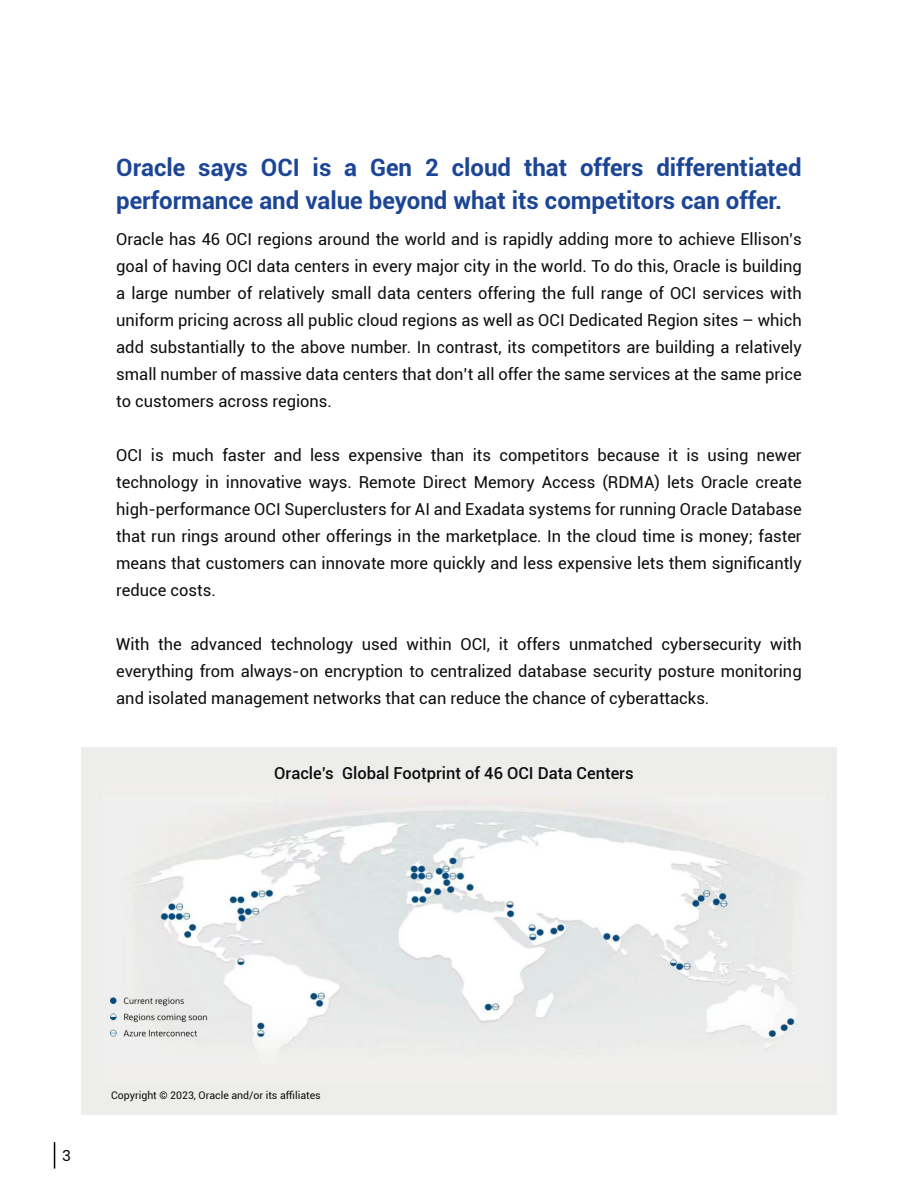
<style>
.page{position:relative;width:918px;height:1188px;background:#fff}
.page>*{position:absolute;margin:0;border:0;box-sizing:border-box;transform-origin:0 0}
.t1{font:700 24px/33px "Roboto";color:#1c4596}
.t2{font:16.5px/27px "Roboto";color:#0d0d0d;text-align:justify}
.t3{font:500 16.5px "Roboto";color:#0d0d0d}
.t4{font:15px "Poppins";color:#000}
.t5{font:10.5px "Roboto";color:#0d0d0d}
</style>
<div class="page">
<svg style="left:54px;top:1142px;width:1px;height:27px"></svg>
<div style="left:81px;top:747px;width:756px;height:368px;background:#ededeb"></div>
<img style="left:110px;top:810px;width:687px;height:237px">
<h1 class="t1" style="left:116px;top:150px;width:687px">Oracle says OCI is a Gen 2 cloud that offers differentiated performance and value beyond what its competitors can offer.</h1>
<p class="t2" style="left:116px;top:225px;width:687px">Oracle has 46 OCI regions around the world and is rapidly adding more to achieve Ellison’s goal of having OCI data centers in every major city in the world. To do this, Oracle is building a large number of relatively small data centers offering the full range of OCI services with uniform pricing across all public cloud regions as well as OCI Dedicated Region sites – which add substantially to the above number. In contrast, its competitors are building a relatively small number of massive data centers that don’t all offer the same services at the same price to customers across regions.</p>
<p class="t2" style="left:116px;top:441px;width:687px">OCI is much faster and less expensive than its competitors because it is using newer technology in innovative ways. Remote Direct Memory Access (RDMA) lets Oracle create high-performance OCI Superclusters for AI and Exadata systems for running Oracle Database that run rings around other offerings in the marketplace. In the cloud time is money; faster means that customers can innovate more quickly and less expensive lets them significantly reduce costs.</p>
<p class="t2" style="left:116px;top:630px;width:687px">With the advanced technology used within OCI, it offers unmatched cybersecurity with everything from always-on encryption to centralized database security posture monitoring and isolated management networks that can reduce the chance of cyberattacks.</p>
<p class="t3" style="left:274px;top:762px;width:361px">Oracle’s Global Footprint of 46 OCI Data Centers</p>
<p class="t4" style="left:62px;top:1147px;width:10px">3</p>
<p class="t5" style="left:111px;top:1088px;width:211px">Copyright © 2023, Oracle and/or its affiliates</p>
</div>
